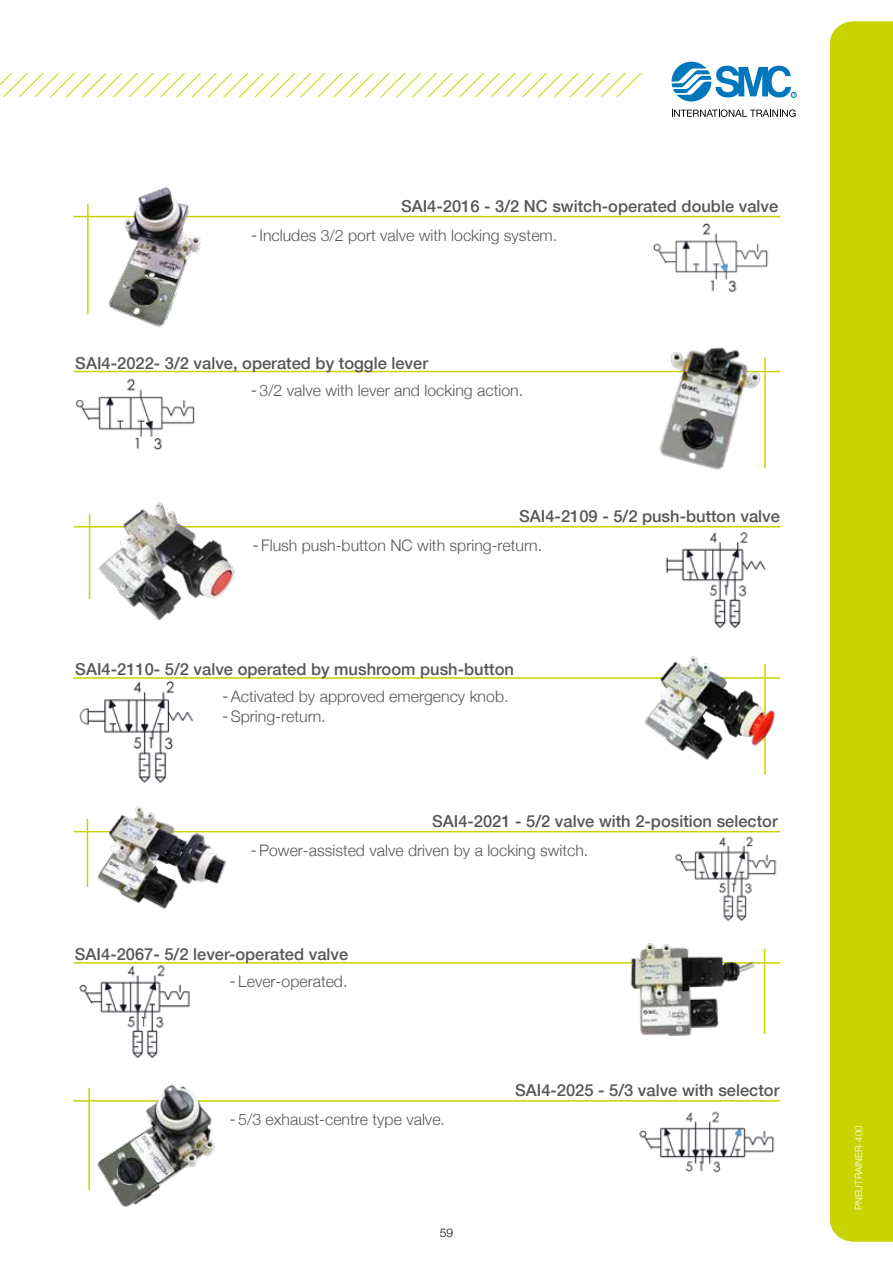
<style>
.page{position:relative;width:893px;height:1263px;background:#fff}
.page>*{position:absolute;margin:0;border:0;box-sizing:border-box;transform-origin:0 0}
.t1{font:500 16.5px "Helvetica Neue";color:#575756}
.t2{font:300 15.9px/19.5px "Helvetica Neue";color:#575756}
.t3{font:300 12px "Helvetica Neue";color:#000}
.t4{font:300 9.75px "Helvetica Neue";color:#fff}
.s1{font-size:17.4px}
</style>
<div class="page">
<img style="left:79px;top:965px;width:111px;height:92px">
<img style="left:79px;top:680px;width:114px;height:103px">
<img style="left:659px;top:527px;width:115px;height:102px">
<img style="left:671px;top:832px;width:110px;height:89px">
<img style="left:642px;top:217px;width:136px;height:75px">
<div style="left:830px;top:21px;width:63px;height:1221px;background:#c8d300"></div>
<svg style="left:672px;top:109px;width:124px;height:8px"></svg>
<svg style="left:0;top:62px;width:796px;height:39px"></svg>
<hr style="left:74px;top:216px;width:706px;height:1px;background:#c8d300">
<hr style="left:87px;top:204px;width:2px;height:110px;background:#c8d300">
<hr style="left:74px;top:371px;width:706px;height:1px;background:#c8d300">
<img style="left:101px;top:187px;width:108px;height:140px">
<img style="left:636px;top:347px;width:139px;height:123px">
<hr style="left:74px;top:526px;width:706px;height:1px;background:#c8d300">
<img style="left:88px;top:502px;width:154px;height:119px">
<hr style="left:764px;top:664px;width:2px;height:111px;background:#c8d300">
<hr style="left:74px;top:677px;width:706px;height:2px;background:#c8d300">
<img style="left:642px;top:656px;width:136px;height:107px">
<hr style="left:74px;top:831px;width:706px;height:1px;background:#c8d300">
<hr style="left:87px;top:819px;width:1px;height:68px;background:#c8d300">
<img style="left:95px;top:806px;width:136px;height:103px">
<hr style="left:764px;top:949px;width:1px;height:85px;background:#c8d300">
<hr style="left:74px;top:962px;width:706px;height:2px;background:#c8d300">
<img style="left:624px;top:943px;width:136px;height:93px">
<hr style="left:74px;top:1100px;width:706px;height:1px;background:#c8d300">
<hr style="left:88px;top:1088px;width:2px;height:102px;background:#c8d300">
<img style="left:91px;top:1084px;width:130px;height:123px">
<img style="left:75px;top:378px;width:120px;height:72px">
<img style="left:639px;top:1111px;width:136px;height:62px">
<p class="t1" style="left:401px;top:196px;width:379px">SAI4-2016 - 3/2 NC switch-operated double valve</p>
<p class="t2" style="left:251px;top:225px;width:308px"><span class="s1">-</span>Includes 3/2 port valve with locking system.</p>
<p class="t1" style="left:75px;top:353px;width:354px">SAI4-2022- 3/2 valve, operated by toggle lever</p>
<p class="t2" style="left:251px;top:380px;width:274px"><span class="s1">-</span>3/2 valve with lever and locking action.</p>
<p class="t1" style="left:519px;top:506px;width:262px">SAI4-2109 - 5/2 push-button valve</p>
<p class="t2" style="left:253px;top:535px;width:291px"><span class="s1">-</span> Flush push-button NC with spring-return.</p>
<p class="t1" style="left:75px;top:659px;width:440px">SAI4-2110- 5/2 valve operated by mushroom push-button</p>
<p class="t2" style="left:222px;top:686px;width:288px"><span class="s1">-</span>Activated by approved emergency knob. <span class="s1">-</span>Spring-return.</p>
<p class="t1" style="left:432px;top:811px;width:347px">SAI4-2021 - 5/2 valve with 2-position selector</p>
<p class="t2" style="left:250px;top:840px;width:339px"><span class="s1">-</span>Power-assisted valve driven by a locking switch.</p>
<p class="t1" style="left:75px;top:944px;width:275px">SAI4-2067- 5/2 lever-operated valve</p>
<p class="t2" style="left:230px;top:971px;width:119px"><span class="s1">-</span> Lever-operated.</p>
<p class="t2" style="left:230px;top:1109px;width:217px"><span class="s1">-</span>5/3 exhaust-centre type valve.</p>
<p class="t3" style="left:440px;top:1225px;width:15px">59</p>
<p class="t1" style="left:515px;top:1080px;width:266px">SAI4-2025 - 5/3 valve with selector</p>
<p class="t4" style="left:853px;top:1210px;width:86px;rotate:-90deg">PNEUTRAINER-400</p>
</div>
